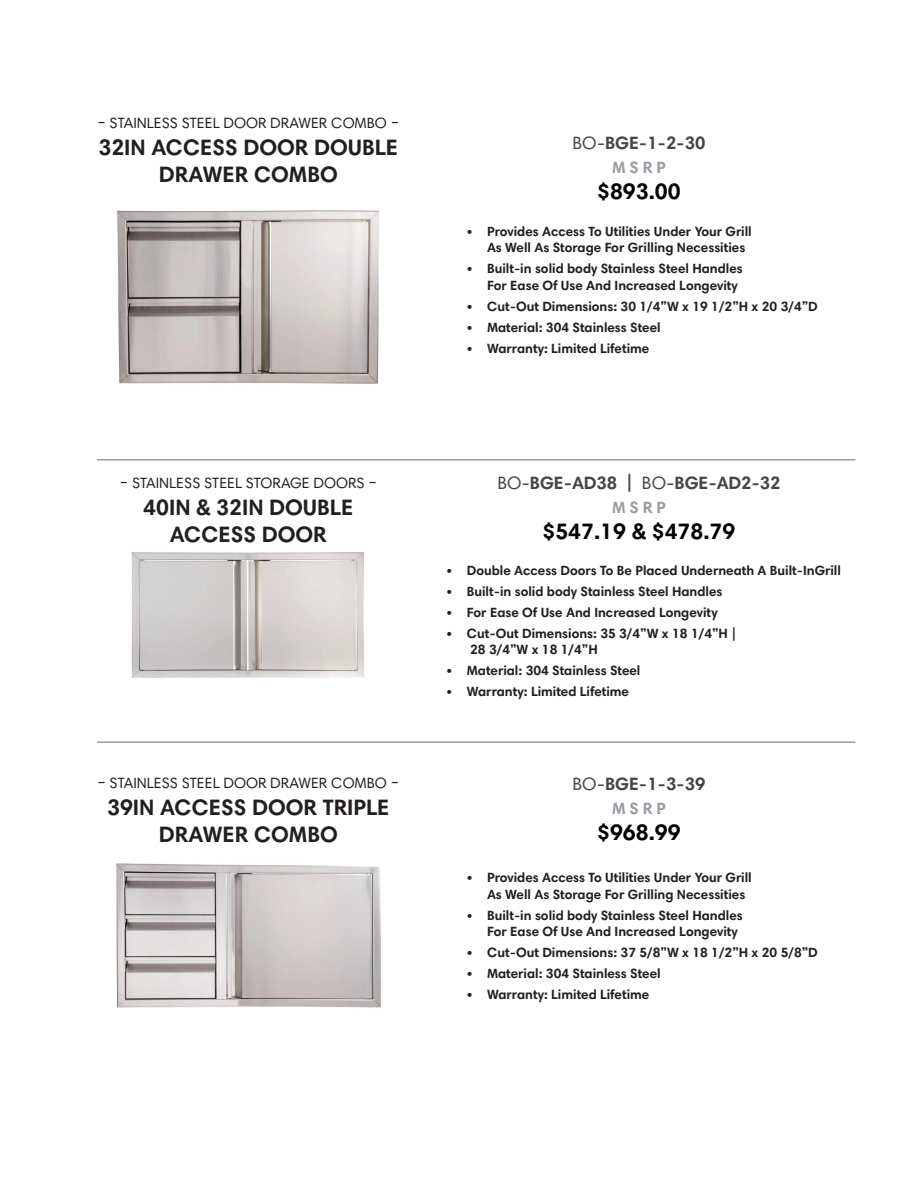
<style>
.page{position:relative;width:918px;height:1188px;background:#fff}
.page>*{position:absolute;margin:0;border:0;box-sizing:border-box;transform-origin:0 0}
.t1{font:700 22.5px/27px "Harmonia Sans Pro Cyr";color:#231f20;text-align:center}
.t2{font:700 22.5px "Harmonia Sans Pro Cyr";color:#000}
.t3{font:700 18px "Harmonia Sans Pro Cyr";color:#44454a}
.t4{font:700 16.5px "Harmonia Sans Pro Cyr";letter-spacing:.24em;color:#969ba4}
.t5{font:15px "Harmonia Sans Pro Cyr";color:#231f20}
.t6{font:700 13.5px/16.5px "Harmonia Sans Pro Cyr";color:#231f20}
.s1{font-weight:400}
</style>
<div class="page">
<img style="left:116px;top:210px;width:264px;height:174px">
<img style="left:116px;top:863px;width:265px;height:145px">
<img style="left:131px;top:552px;width:234px;height:126px">
<hr style="left:97px;top:459px;width:758px;height:1px;background:#969ba4">
<hr style="left:97px;top:741px;width:758px;height:2px;background:#969ba4">
<p class="t5" style="left:98px;top:113px;width:303px">– STAINLESS STEEL DOOR DRAWER COMBO –</p>
<h1 class="t1" style="left:98px;top:133px;width:301px">32IN ACCESS DOOR DOUBLE<br>DRAWER COMBO</h1>
<p class="t5" style="left:120px;top:473px;width:258px">– STAINLESS STEEL STORAGE DOORS –</p>
<h1 class="t1" style="left:143px;top:493px;width:211px">40IN &amp; 32IN DOUBLE<br>ACCESS DOOR</h1>
<p class="t5" style="left:98px;top:773px;width:303px">– STAINLESS STEEL DOOR DRAWER COMBO –</p>
<h1 class="t1" style="left:107px;top:793px;width:284px">39IN ACCESS DOOR TRIPLE<br>DRAWER COMBO</h1>
<h2 class="t3" style="left:573px;top:132px;width:134px"><span class="s1">BO-</span>BGE-1-2-30</h2>
<p class="t4" style="left:612px;top:157px;width:55px">MSRP</p>
<h1 class="t2" style="left:597px;top:177px;width:85px">$893.00</h1>
<p class="t6" style="left:487px;top:223px;width:266px;text-indent:-20px">• Provides Access To Utilities Under Your Grill<br>As Well As Storage For Grilling Necessities</p>
<p class="t6" style="left:487px;top:260px;width:257px;text-indent:-20px">• Built-in solid body Stainless Steel Handles<br>For Ease Of Use And Increased Longevity</p>
<p class="t6" style="left:467px;top:298px;width:353px">• Cut-Out Dimensions: 30 1/4”W x 19 1/2”H x 20 3/4”D</p>
<p class="t6" style="left:467px;top:319px;width:195px">• Material: 304 Stainless Steel</p>
<p class="t6" style="left:467px;top:340px;width:184px">• Warranty: Limited Lifetime</p>
<h2 class="t3" style="left:497px;top:472px;width:285px"><span class="s1">BO-</span>BGE-AD38 | <span class="s1">BO-</span>BGE-AD2-32</h2>
<p class="t4" style="left:612px;top:497px;width:55px">MSRP</p>
<h1 class="t2" style="left:543px;top:517px;width:194px">$547.19 &amp; $478.79</h1>
<p class="t6" style="left:447px;top:562px;width:396px">• Double Access Doors To Be Placed Underneath A Built-InGrill</p>
<p class="t6" style="left:447px;top:583px;width:277px">• Built-in solid body Stainless Steel Handles</p>
<p class="t6" style="left:447px;top:604px;width:273px">• For Ease Of Use And Increased Longevity</p>
<p class="t6" style="left:470px;top:625px;width:268px;text-indent:-24px">• Cut-Out Dimensions: 35 3/4”W x 18 1/4”H |<br>28 3/4”W x 18 1/4”H</p>
<p class="t6" style="left:447px;top:662px;width:195px">• Material: 304 Stainless Steel</p>
<p class="t6" style="left:447px;top:683px;width:184px">• Warranty: Limited Lifetime</p>
<h2 class="t3" style="left:573px;top:772px;width:134px"><span class="s1">BO-</span>BGE-1-3-39</h2>
<p class="t4" style="left:612px;top:798px;width:55px">MSRP</p>
<h1 class="t2" style="left:597px;top:817px;width:85px">$968.99</h1>
<p class="t6" style="left:487px;top:869px;width:266px;text-indent:-20px">• Provides Access To Utilities Under Your Grill<br>As Well As Storage For Grilling Necessities</p>
<p class="t6" style="left:487px;top:907px;width:257px;text-indent:-20px">• Built-in solid body Stainless Steel Handles<br>For Ease Of Use And Increased Longevity</p>
<p class="t6" style="left:467px;top:944px;width:353px">• Cut-Out Dimensions: 37 5/8”W x 18 1/2”H x 20 5/8”D</p>
<p class="t6" style="left:467px;top:965px;width:195px">• Material: 304 Stainless Steel</p>
<p class="t6" style="left:467px;top:986px;width:184px">• Warranty: Limited Lifetime</p>
</div>
